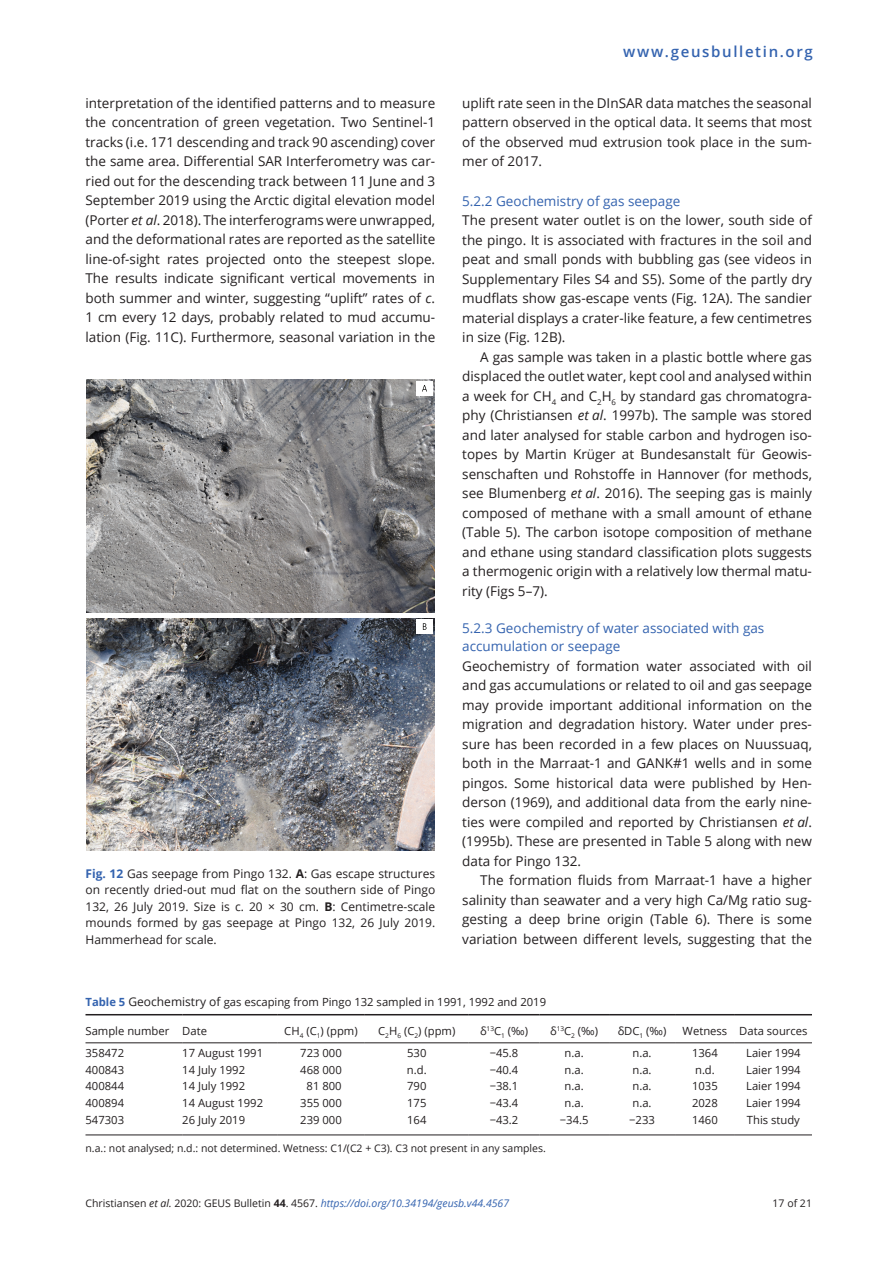
<style>
.page{position:relative;width:893px;height:1263px;background:#fff}
.page>*{position:absolute;margin:0;border:0;box-sizing:border-box;transform-origin:0 0}
.t1{font:600 15px "Open Sans";letter-spacing:.11em;color:#3463af}
.TXI{font:13.5px/19.5px "Open Sans";color:#231f20;text-align:justify}
.TX{font:13.5px/19.5px "Open Sans";color:#231f20;text-align:justify}
.t2{font:13.5px/18.3px "Open Sans";color:#3463af}
.FC{font:12px/16.5px "Open Sans";color:#231f20;text-align:justify}
.TB{font:11.25px "Open Sans";color:#231f20}
.TCH{font:11.25px "Open Sans";color:#231f20}
.TT{font:11.25px "Open Sans";color:#231f20}
.TB-2{font:10.5px "Open Sans";color:#231f20}
.t3{font:italic 10.5px "Open Sans";color:#3463af}
.s1{font-style:italic}
.s2{font-weight:700;color:#3463af}
.s3{font-weight:700}
.s4{font-size:12px}
.s5{font-style:normal;color:#231f20}
.s6{color:#231f20}
.s7{font-weight:700;font-style:normal;color:#231f20}
</style>
<div class="page">
<img style="left:86px;top:380px;width:349px;height:232px">
<img style="left:86px;top:618px;width:349px;height:233px">
<div style="left:416px;top:381px;width:17px;height:15px;background:#fff"></div>
<svg style="left:422px;top:385px;width:5px;height:7px"></svg>
<div style="left:416px;top:620px;width:17px;height:14px;background:#fff"></div>
<svg style="left:423px;top:623px;width:3px;height:7px"></svg>
<hr style="left:86px;top:1014px;width:96px;height:1px;background:#231f20">
<hr style="left:182px;top:1014px;width:95px;height:1px;background:#231f20">
<hr style="left:277px;top:1014px;width:88px;height:1px;background:#231f20">
<hr style="left:365px;top:1014px;width:104px;height:1px;background:#231f20">
<hr style="left:469px;top:1014px;width:70px;height:1px;background:#231f20">
<hr style="left:539px;top:1014px;width:70px;height:1px;background:#231f20">
<hr style="left:609px;top:1014px;width:66px;height:1px;background:#231f20">
<hr style="left:675px;top:1014px;width:60px;height:1px;background:#231f20">
<hr style="left:735px;top:1014px;width:77px;height:1px;background:#231f20">
<hr style="left:86px;top:1042px;width:96px;height:1px;background:#231f20">
<hr style="left:182px;top:1042px;width:95px;height:1px;background:#231f20">
<hr style="left:277px;top:1042px;width:88px;height:1px;background:#231f20">
<hr style="left:365px;top:1042px;width:104px;height:1px;background:#231f20">
<hr style="left:469px;top:1042px;width:70px;height:1px;background:#231f20">
<hr style="left:539px;top:1042px;width:70px;height:1px;background:#231f20">
<hr style="left:609px;top:1042px;width:66px;height:1px;background:#231f20">
<hr style="left:675px;top:1042px;width:60px;height:1px;background:#231f20">
<hr style="left:735px;top:1042px;width:77px;height:1px;background:#231f20">
<hr style="left:86px;top:1134px;width:96px;height:1px;background:#231f20">
<hr style="left:182px;top:1134px;width:95px;height:1px;background:#231f20">
<hr style="left:277px;top:1134px;width:88px;height:1px;background:#231f20">
<hr style="left:365px;top:1134px;width:104px;height:1px;background:#231f20">
<hr style="left:469px;top:1134px;width:70px;height:1px;background:#231f20">
<hr style="left:539px;top:1134px;width:70px;height:1px;background:#231f20">
<hr style="left:609px;top:1134px;width:66px;height:1px;background:#231f20">
<hr style="left:675px;top:1134px;width:60px;height:1px;background:#231f20">
<hr style="left:735px;top:1134px;width:77px;height:1px;background:#231f20">
<p class="t1" style="left:623px;top:41px;width:191px">www.geusbulletin.org</p>
<p class="TXI" style="left:86px;top:93px;width:351px">interpretation of the identified patterns and to measure the concentration of green vegetation. Two Sentinel-1 tracks (i.e. 171 descending and track 90 ascending) cover the same area. Differential SAR Interferometry was car&shy;ried out for the descending track between 11 June and 3<br>September 2019 using the Arctic digital elevation model (Porter <span class="s1">et al</span>. 2018). The interferograms were unwrapped, and the deformational rates are reported as the satellite line-of-sight rates projected onto the steepest slope.<br>The results indicate significant vertical movements in both summer and winter, suggesting “uplift” rates of <span class="s1">c</span>.<br>1 cm every 12 days, probably related to mud accumu&shy;lation (Fig. 11C). Furthermore, seasonal variation in the</p>
<p class="TXI" style="left:462px;top:93px;width:351px">uplift rate seen in the DInSAR data matches the seasonal pattern observed in the optical data. It seems that most of the observed mud extrusion took place in the sum&shy;mer of 2017.</p>
<h3 class="t2" style="left:462px;top:191px;width:220px">5.2.2 Geochemistry of gas seepage</h3>
<p class="TX" style="left:462px;top:210px;width:351px">The present water outlet is on the lower, south side of the pingo. It is associated with fractures in the soil and peat and small ponds with bubbling gas (see videos in Supplementary Files S4 and S5). Some of the partly dry mudflats show gas-escape vents (Fig. 12A). The sandier material displays a crater-like feature, a few centimetres in size (Fig. 12B).</p>
<p class="TXI" style="left:462px;top:347px;width:351px;text-indent:18px">A gas sample was taken in a plastic bottle where gas displaced the outlet water, kept cool and analysed within a week for CH<sub>4</sub> and C<sub>2</sub>H<sub>6</sub> by standard gas chromatogra&shy;phy (Christiansen <span class="s1">et al</span>. 1997b). The sample was stored and later analysed for stable carbon and hydrogen iso&shy;topes by Martin Krüger at Bundesanstalt für Geowis&shy;senschaften und Rohstoffe in Hannover (for methods, see Blumenberg <span class="s1">et al</span>. 2016). The seeping gas is mainly composed of methane with a small amount of ethane (Table 5). The carbon isotope composition of methane and ethane using standard classification plots suggests a thermogenic origin with a relatively low thermal matu&shy;rity (Figs 5–7).</p>
<h3 class="t2" style="left:462px;top:618px;width:304px">5.2.3 Geochemistry of water associated with gas accumulation or seepage</h3>
<p class="TX" style="left:462px;top:656px;width:351px">Geochemistry of formation water associated with oil and gas accumulations or related to oil and gas seepage may provide important additional information on the migration and degradation history. Water under pres&shy;sure has been recorded in a few places on Nuussuaq, both in the Marraat-1 and GANK#1 wells and in some pingos. Some historical data were published by Hen&shy;derson (1969), and additional data from the early nine&shy;ties were compiled and reported by Christiansen <span class="s1">et al</span>. (1995b). These are presented in Table 5 along with new data for Pingo 132.</p>
<p class="TXI" style="left:462px;top:870px;width:351px;text-indent:18px">The formation fluids from Marraat-1 have a higher salinity than seawater and a very high Ca/Mg ratio sug&shy;gesting a deep brine origin (Table 6). There is some variation between different levels, suggesting that the</p>
<p class="FC" style="left:85px;top:865px;width:351px"><span class="s2">Fig. 12</span> Gas seepage from Pingo 132. <span class="s3">A</span>: Gas escape structures on recently dried-out mud flat on the southern side of Pingo 132, 26 July 2019. Size is c. 20 × 30 cm. <span class="s3">B</span>: Centimetre-scale mounds formed by gas seepage at Pingo 132, 26 July 2019.<br>Hammerhead for scale.</p>
<p class="TT" style="left:86px;top:995px;width:462px"><span class="s2">Table 5</span> <span class="s4">Geochemistry of</span> gas escaping from Pingo 132 sampled in 1991, 1992 and 2019</p>
<p class="TCH" style="left:86px;top:1023px;width:85px">Sample number</p>
<p class="TCH" style="left:182px;top:1023px;width:26px">Date</p>
<p class="TCH" style="left:284px;top:1023px;width:75px">CH<sub>4</sub> (C<sub>1</sub>) (ppm)</p>
<p class="TCH" style="left:378px;top:1023px;width:79px">C<sub>2</sub>H<sub>6</sub> (C<sub>2</sub>) (ppm)</p>
<p class="TCH" style="left:480px;top:1023px;width:49px">δ<sup>13</sup>C<sub>1</sub> (‰)</p>
<p class="TCH" style="left:550px;top:1023px;width:49px">δ<sup>13</sup>C<sub>2</sub> (‰)</p>
<p class="TCH" style="left:618px;top:1023px;width:50px">δDC<sub>1</sub> (‰)</p>
<p class="TCH" style="left:683px;top:1023px;width:46px">Wetness</p>
<p class="TCH" style="left:739px;top:1023px;width:70px">Data sources</p>
<p class="TB" style="left:86px;top:1046px;width:40px">358472</p>
<p class="TB" style="left:182px;top:1046px;width:82px">17 August 1991</p>
<p class="TB" style="left:300px;top:1046px;width:43px">723 000</p>
<p class="TB" style="left:407px;top:1046px;width:21px">530</p>
<p class="TB" style="left:490px;top:1046px;width:30px">−45.8</p>
<p class="TB" style="left:565px;top:1046px;width:21px">n.a.</p>
<p class="TB" style="left:632px;top:1046px;width:21px">n.a.</p>
<p class="TB" style="left:692px;top:1046px;width:27px">1364</p>
<p class="TB" style="left:746px;top:1046px;width:56px">Laier 1994</p>
<p class="TB" style="left:86px;top:1062px;width:40px">400843</p>
<p class="TB" style="left:182px;top:1062px;width:64px">14 July 1992</p>
<p class="TB" style="left:300px;top:1062px;width:43px">468 000</p>
<p class="TB" style="left:407px;top:1062px;width:21px">n.d.</p>
<p class="TB" style="left:490px;top:1062px;width:30px">−40.4</p>
<p class="TB" style="left:565px;top:1062px;width:21px">n.a.</p>
<p class="TB" style="left:632px;top:1062px;width:21px">n.a.</p>
<p class="TB" style="left:695px;top:1062px;width:21px">n.d.</p>
<p class="TB" style="left:746px;top:1062px;width:56px">Laier 1994</p>
<p class="TB" style="left:86px;top:1078px;width:40px">400844</p>
<p class="TB" style="left:182px;top:1078px;width:64px">14 July 1992</p>
<p class="TB" style="left:307px;top:1078px;width:37px">81 800</p>
<p class="TB" style="left:407px;top:1078px;width:21px">790</p>
<p class="TB" style="left:490px;top:1078px;width:30px">−38.1</p>
<p class="TB" style="left:565px;top:1078px;width:21px">n.a.</p>
<p class="TB" style="left:632px;top:1078px;width:21px">n.a.</p>
<p class="TB" style="left:692px;top:1078px;width:27px">1035</p>
<p class="TB" style="left:746px;top:1078px;width:56px">Laier 1994</p>
<p class="TB" style="left:86px;top:1095px;width:40px">400894</p>
<p class="TB" style="left:182px;top:1095px;width:82px">14 August 1992</p>
<p class="TB" style="left:300px;top:1095px;width:43px">355 000</p>
<p class="TB" style="left:407px;top:1095px;width:21px">175</p>
<p class="TB" style="left:490px;top:1095px;width:30px">−43.4</p>
<p class="TB" style="left:565px;top:1095px;width:21px">n.a.</p>
<p class="TB" style="left:632px;top:1095px;width:21px">n.a.</p>
<p class="TB" style="left:692px;top:1095px;width:27px">2028</p>
<p class="TB" style="left:746px;top:1095px;width:56px">Laier 1994</p>
<p class="TB" style="left:86px;top:1112px;width:40px">547303</p>
<p class="TB" style="left:182px;top:1112px;width:64px">26 July 2019</p>
<p class="TB" style="left:300px;top:1112px;width:43px">239 000</p>
<p class="TB" style="left:407px;top:1112px;width:21px">164</p>
<p class="TB" style="left:490px;top:1112px;width:30px">−43.2</p>
<p class="TB" style="left:560px;top:1112px;width:30px">−34.5</p>
<p class="TB" style="left:629px;top:1112px;width:27px">−233</p>
<p class="TB" style="left:692px;top:1112px;width:27px">1460</p>
<p class="TB" style="left:747px;top:1112px;width:55px">This study</p>
<p class="TB-2" style="left:86px;top:1141px;width:462px">n.a.: not analysed; n.d.: not determined. Wetness: C1/(C2 + C3). C3 not present in any samples.</p>
<p class="t3" style="left:86px;top:1196px;width:425px"><span class="s5">Christiansen</span> <span class="s6">et al.</span> <span class="s5">2020: GEUS Bulletin</span> <span class="s7">44</span><span class="s5">. 4567.</span> https://doi.org/10.34194/geusb.v44.4567</p>
<p class="TB-2" style="left:773px;top:1196px;width:41px">17 of 21</p>
</div>
